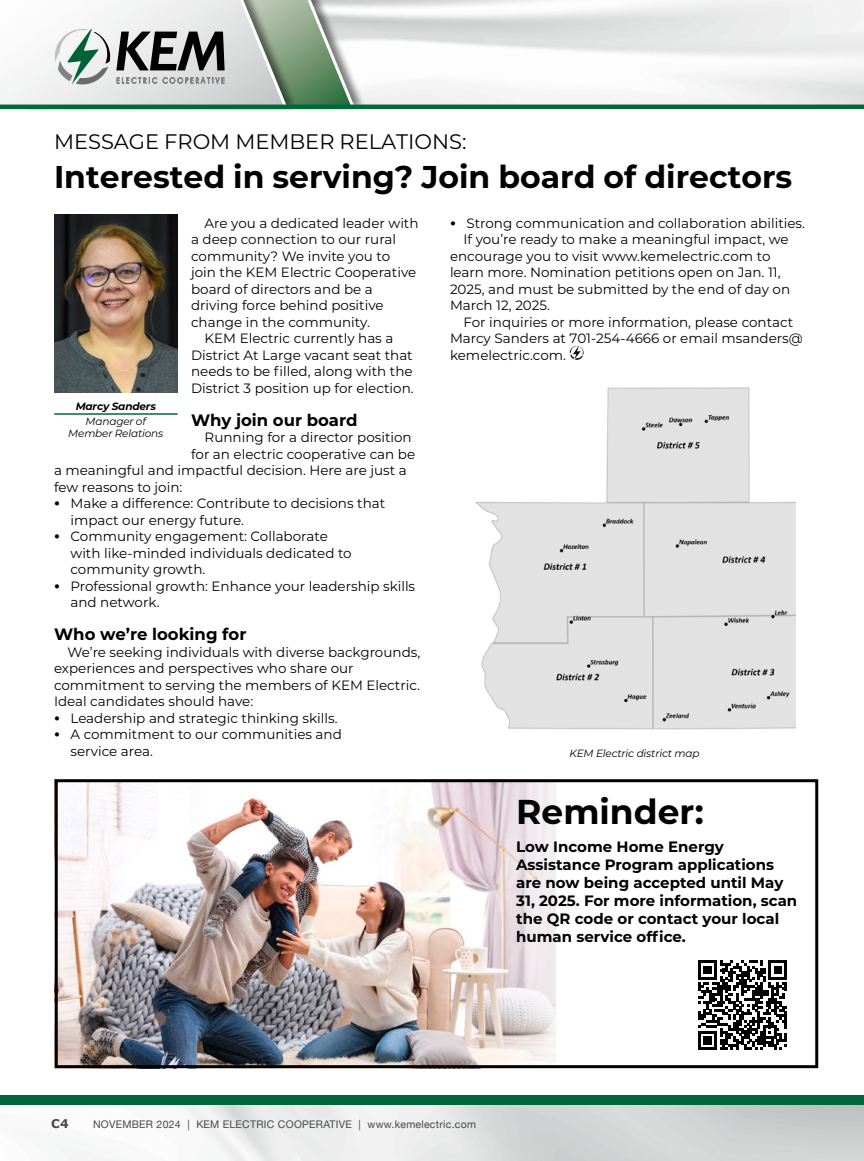
<style>
.page{position:relative;width:864px;height:1161px;background:#fff}
.page>*{position:absolute;margin:0;border:0;box-sizing:border-box;transform-origin:0 0}
.t1{font:700 34.5px "Montserrat";color:#000}
.t2{font:700 31.5px "Montserrat";color:#000}
.t3{font:21px "Montserrat";color:#000}
.t4{font:700 16.5px "Montserrat";color:#000}
.t5{font:700 15px/18px "Montserrat";color:#000}
.t6{font:13.5px/16.5px "Montserrat";color:#000}
.t7{font:700 12px "Verdana";color:#474747}
.t8{font:10.5px "Helvetica Neue";letter-spacing:.025em;color:#474747}
.t9{font:italic 10.5px/12px "Montserrat";letter-spacing:-.015em;color:#000;text-align:center}
.t10{font:italic 700 10.5px "Montserrat";letter-spacing:-.015em;color:#000}
.s1{font-weight:700;font-size:16.5px}
</style>
<div class="page">
<div style="left:22px;top:0;width:344px;height:112px;background:#000;opacity:.5"></div>
<svg style="left:570px;top:346px;width:14px;height:14px"></svg>
<img style="left:54px;top:215px;width:124px;height:178px">
<hr style="left:54px;top:413px;width:124px;height:2px;background:#006838">
<img style="left:475px;top:387px;width:320px;height:343px">
<svg style="left:698px;top:961px;width:89px;height:89px"></svg>
<img style="left:54px;top:779px;width:501px;height:290px">
<div style="left:55px;top:779px;width:763px;height:289px;border:3px solid #000"></div>
<div style="left:0;top:1095px;width:864px;height:10px;background:#006838"></div>
<svg style="left:0;top:0;width:358px;height:111px"></svg>
<hr style="left:0;top:105px;width:864px;height:4px;background:#006838">
<h3 class="t3" style="left:54px;top:127px;width:414px">MESSAGE FROM MEMBER RELATIONS:</h3>
<h2 class="t2" style="left:54px;top:154px;width:740px">Interested in serving? Join board of directors</h2>
<p class="t6" style="left:205px;top:214px;width:215px">Are you a dedicated leader with</p>
<p class="t6" style="left:191px;top:231px;width:207px">a deep connection to our rural</p>
<p class="t6" style="left:191px;top:247px;width:201px">community? We invite you to</p>
<p class="t6" style="left:191px;top:264px;width:227px">join the KEM Electric Cooperative</p>
<p class="t6" style="left:191px;top:280px;width:183px">board of directors and be a</p>
<p class="t6" style="left:191px;top:297px;width:194px">driving force behind positive</p>
<p class="t6" style="left:191px;top:313px;width:180px">change in the community.</p>
<p class="t6" style="left:205px;top:330px;width:190px">KEM Electric currently has a</p>
<p class="t6" style="left:191px;top:346px;width:223px">District At Large vacant seat that</p>
<p class="t6" style="left:191px;top:363px;width:223px">needs to be filled, along with the</p>
<p class="t6" style="left:191px;top:379px;width:224px">District 3 position up for election.</p>
<p class="t4" style="left:191px;top:408px;width:168px">Why join our board</p>
<p class="t6" style="left:205px;top:429px;width:209px">Running for a director position</p>
<p class="t6" style="left:191px;top:445px;width:226px">for an electric cooperative can be</p>
<p class="t6" style="left:54px;top:462px;width:354px">a meaningful and impactful decision. Here are just a</p>
<p class="t6" style="left:54px;top:478px;width:130px">few reasons to join:</p>
<p class="t6" style="left:70px;top:495px;width:316px;text-indent:-16px"><span class="s1">•</span> Make a difference: Contribute to decisions that impact our energy future.</p>
<p class="t6" style="left:70px;top:528px;width:283px;text-indent:-16px"><span class="s1">•</span> Community engagement: Collaborate with like-minded individuals dedicated to community growth.</p>
<p class="t6" style="left:70px;top:577px;width:346px;text-indent:-16px"><span class="s1">•</span> Professional growth: Enhance your leadership skills and network.</p>
<p class="t4" style="left:54px;top:623px;width:194px">Who we’re looking for</p>
<p class="t6" style="left:54px;top:643px;width:368px;text-indent:14px">We’re seeking individuals with diverse backgrounds, experiences and perspectives who share our commitment to serving the members of KEM Electric.<br>Ideal candidates should have:</p>
<p class="t6" style="left:54px;top:709px;width:285px"><span class="s1">•</span> Leadership and strategic thinking skills.</p>
<p class="t6" style="left:70px;top:726px;width:273px;text-indent:-16px"><span class="s1">•</span> A commitment to our communities and service area.</p>
<p class="t6" style="left:450px;top:214px;width:357px"><span class="s1">•</span> Strong communication and collaboration abilities.</p>
<p class="t6" style="left:464px;top:231px;width:327px">If you’re ready to make a meaningful impact, we</p>
<p class="t6" style="left:450px;top:247px;width:322px">encourage you to visit www.kemelectric.com to</p>
<p class="t6" style="left:450px;top:264px;width:332px">learn more. Nomination petitions open on Jan. 11,</p>
<p class="t6" style="left:450px;top:280px;width:342px">2025, and must be submitted by the end of day on</p>
<p class="t6" style="left:450px;top:297px;width:102px">March 12, 2025.</p>
<p class="t6" style="left:464px;top:313px;width:331px">For inquiries or more information, please contact</p>
<p class="t6" style="left:450px;top:330px;width:354px">Marcy Sanders at 701-254-4666 or email msanders@</p>
<p class="t6" style="left:450px;top:346px;width:118px">kemelectric.com.</p>
<p class="t10" style="left:76px;top:399px;width:82px">Marcy Sanders</p>
<p class="t9" style="left:68px;top:415px;width:97px">Manager of<br>Member Relations</p>
<p class="t9" style="left:569px;top:747px;width:132px">KEM Electric district map</p>
<h1 class="t1" style="left:516px;top:787px;width:189px">Reminder:</h1>
<p class="t5" style="left:516px;top:837px;width:283px">Low Income Home Energy<br>Assistance Program applications are now being accepted until May<br>31, 2025. For more information, scan the QR code or contact your local human service office.</p>
<p class="t7" style="left:51px;top:1115px;width:19px">C4</p>
<p class="t8" style="left:93px;top:1116px;width:385px">NOVEMBER 2024 | KEM ELECTRIC COOPERATIVE | www.kemelectric.com</p>
</div>
